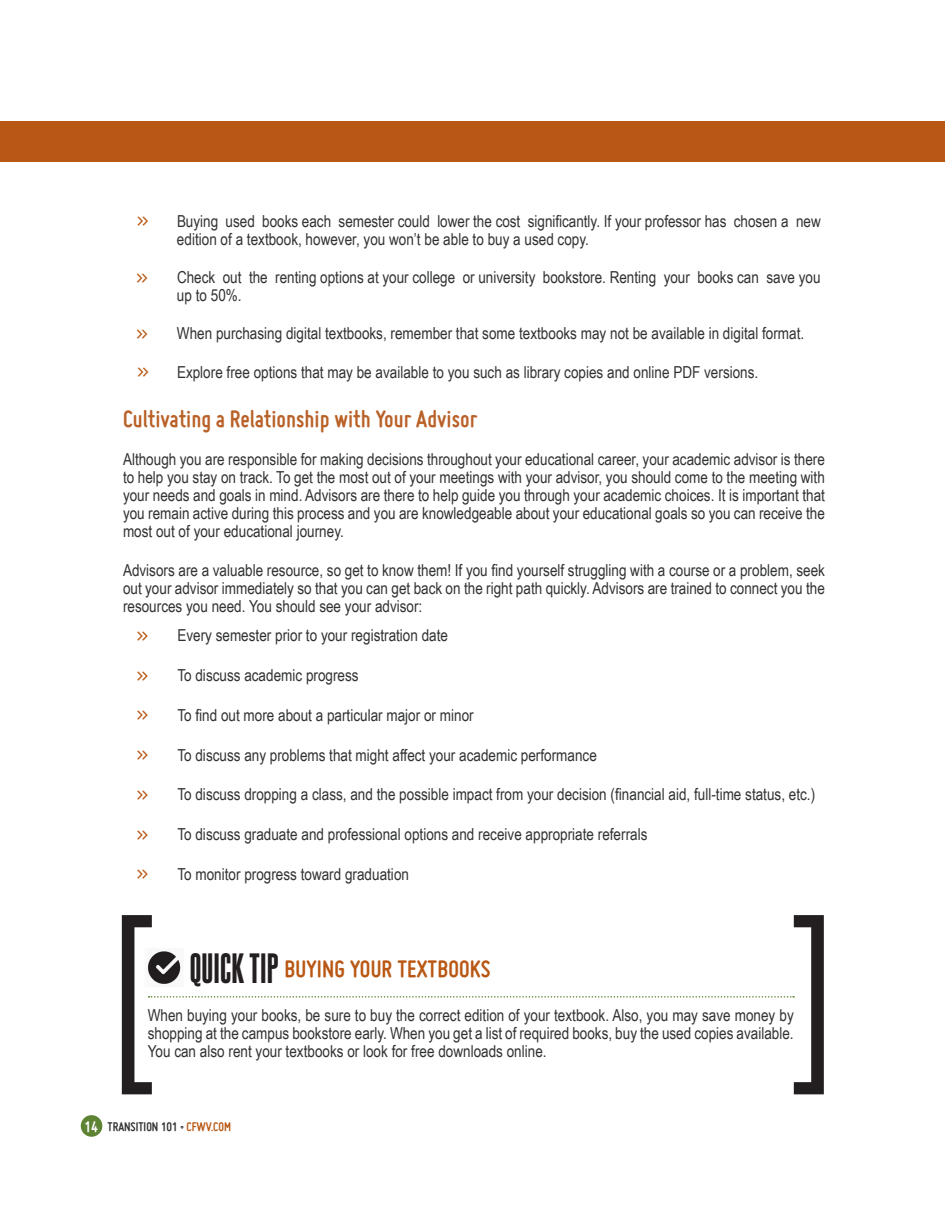
<style>
.page{position:relative;width:945px;height:1215px;background:#fff}
.page>*{position:absolute;margin:0;border:0;box-sizing:border-box;transform-origin:0 0}
.t1{font:700 25.5px "Miso";color:#b96128}
.t2{font:700 25.5px "Miso";letter-spacing:.005em;color:#b95814}
.t3{font:16.5px/18px "Arial Narrow";color:#313232;text-align:justify}
.t4{font:700 13.5px "Miso";color:#313232}
.s1{font-family:"Steelfish Eb";font-weight:400;font-size:36px;color:#231f20}
.s2{font-size:16.5px;color:#fff}
.s3{font-weight:400;color:#231f20}
.s4{color:#b95814}
</style>
<div class="page">
<div style="left:81px;top:1115px;width:21px;height:22px;background:#5d8333;border-radius:50%"></div>
<svg style="left:122px;top:915px;width:702px;height:179px"></svg>
<img style="left:145px;top:948px;width:39px;height:39px">
<img style="left:148px;top:981px;width:33px;height:1px">
<div style="left:0;top:122px;width:945px;height:40px;background:#b95814"></div>
<p class="t3" style="left:177px;top:211px;width:645px">Buying used books each semester could lower the cost significantly. If your professor has chosen a new edition of a textbook, however, you won’t be able to buy a used copy.</p>
<p class="t3" style="left:177px;top:268px;width:645px">Check out the renting options at your college or university bookstore. Renting your books can save you up to 50%.</p>
<p class="t3" style="left:177px;top:324px;width:629px">When purchasing digital textbooks, remember that some textbooks may not be available in digital format.</p>
<p class="t3" style="left:177px;top:362px;width:583px">Explore free options that may be available to you such as library copies and online PDF versions.</p>
<h1 class="t1" style="left:123px;top:404px;width:356px">Cultivating a Relationship with Your Advisor</h1>
<p class="t3" style="left:123px;top:450px;width:704px">Although you are responsible for making decisions throughout your educational career, your academic advisor is there to help you stay on track. To get the most out of your meetings with your advisor, you should come to the meeting with your needs and goals in mind. Advisors are there to help guide you through your academic choices. It is important that you remain active during this process and you are knowledgeable about your educational goals so you can receive the most out of your educational journey.</p>
<p class="t3" style="left:123px;top:560px;width:703px">Advisors are a valuable resource, so get to know them! If you find yourself struggling with a course or a problem, seek out your advisor immediately so that you can get back on the right path quickly. Advisors are trained to connect you the resources you need. You should see your advisor:</p>
<p class="t3" style="left:177px;top:626px;width:272px">Every semester prior to your registration date</p>
<p class="t3" style="left:177px;top:666px;width:183px">To discuss academic progress</p>
<p class="t3" style="left:177px;top:705px;width:298px">To find out more about a particular major or minor</p>
<p class="t3" style="left:177px;top:745px;width:421px">To discuss any problems that might affect your academic performance</p>
<p class="t3" style="left:177px;top:785px;width:639px">To discuss dropping a class, and the possible impact from your decision (financial aid, full-time status, etc.)</p>
<p class="t3" style="left:177px;top:825px;width:472px">To discuss graduate and professional options and receive appropriate referrals</p>
<p class="t3" style="left:177px;top:864px;width:233px">To monitor progress toward graduation</p>
<h1 class="t2" style="left:190px;top:954px;width:302px"><span class="s1">QUICK TIP</span> BUYING YOUR TEXTBOOKS</h1>
<p class="t3" style="left:148px;top:1005px;width:648px">When buying your books, be sure to buy the correct edition of your textbook. Also, you may save money by shopping at the campus bookstore early. When you get a list of required books, buy the used copies available.<br>You can also rent your textbooks or look for free downloads online.</p>
<p class="t4" style="left:85px;top:1120px;width:148px"><span class="s2">14</span> TRANSITION 101 <span class="s3">•</span> <span class="s4">CFWV.COM</span></p>
</div>
